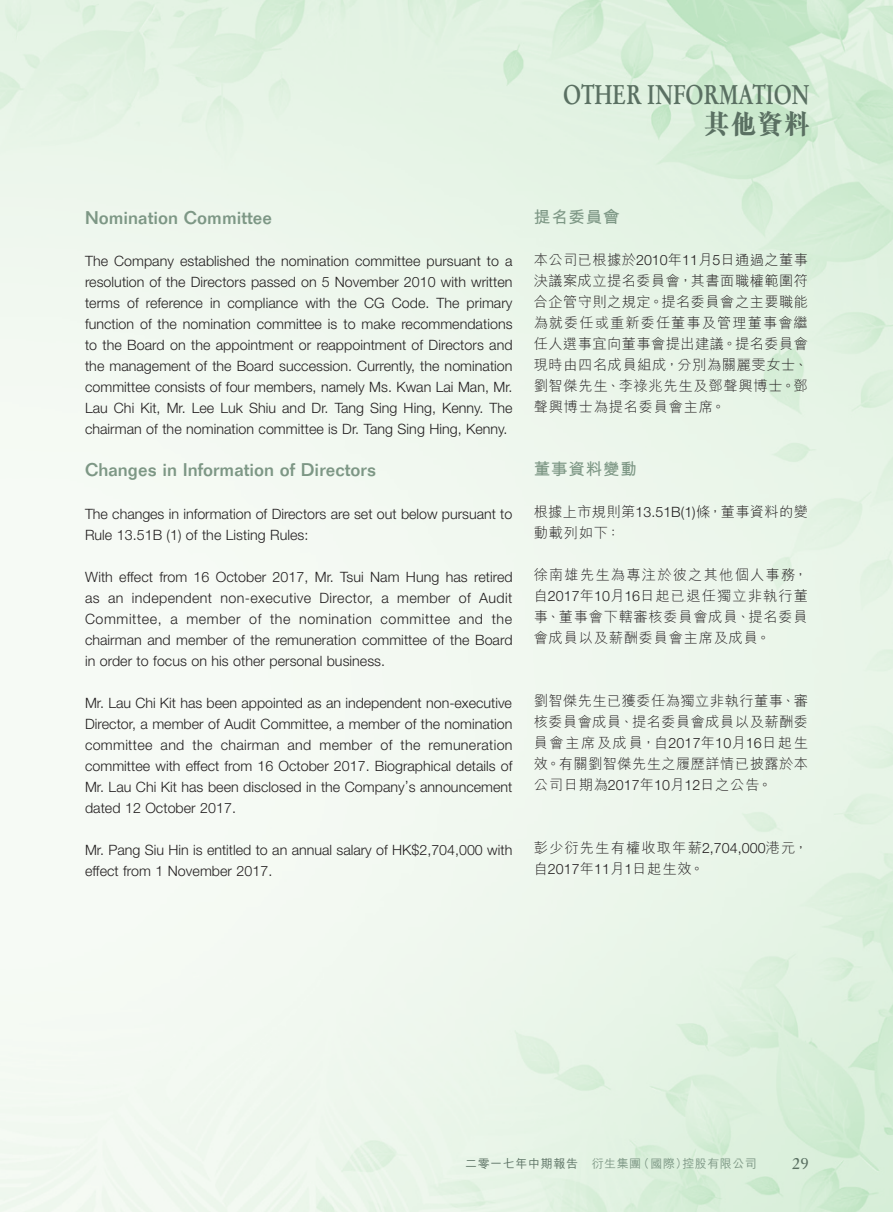
<style>
.page{position:relative;width:893px;height:1212px;background:#fff}
.page>*{position:absolute;margin:0;border:0;box-sizing:border-box;transform-origin:0 0}
.t1{font:700 27px "Stempel Garamond LT Std";color:#5a7062;scale:.75 1}
.t2{font:800 27px "M Sung HK";color:#5a7062;scale:.95 1}
.Heading_2{font:500 18px "Folio Std";letter-spacing:.005em;color:#7d9785}
.C_Heading_2{font:700 16.5px "M Hei HK";letter-spacing:.055em;color:#7d9785}
.t3{font:16.5px "Stempel Garamond LT Std";color:#5a7062}
.Body_Text{font:300 14.25px/21px "Helvetica Neue LT Std";letter-spacing:.005em;color:#231f20;text-align:justify}
.C_Body_Text{font:300 14.25px/21px "M Hei HK";letter-spacing:.05em;color:#231f20;text-align:justify}
.C_Body_Text-2{font:300 14.25px/21px "M Hei HK";letter-spacing:.08em;color:#231f20}
.C_Body_Text-3{font:300 14.25px/21px "M Hei HK";letter-spacing:.025em;color:#231f20}
.t4{font:500 12px "M Hei HK";letter-spacing:.04em;color:#7d9785}
.s1{font-family:"Helvetica Neue LT Std"}
.s2{color:#5a7062}
</style>
<div class="page">
<h1 class="t1" style="left:563px;top:78px;width:330px">OTHER INFORMATION</h1>
<h1 class="t2" style="left:704px;top:110px;width:112px">其他資料</h1>
<p class="Heading_2" style="left:85px;top:207px;width:189px">Nomination Committee</p>
<p class="Body_Text" style="left:85px;top:251px;width:429px">The Company established the nomination committee pursuant to a resolution of the Directors passed on 5 November 2010 with written terms of reference in compliance with the CG Code. The primary function of the nomination committee is to make recommendations to the Board on the appointment or reappointment of Directors and the management of the Board succession. Currently, the nomination committee consists of four members, namely Ms. Kwan Lai Man, Mr.<br>Lau Chi Kit, Mr. Lee Luk Shiu and Dr. Tang Sing Hing, Kenny. The chairman of the nomination committee is Dr. Tang Sing Hing, Kenny.</p>
<p class="Heading_2" style="left:85px;top:459px;width:292px">Changes in Information of Directors</p>
<p class="Body_Text" style="left:85px;top:503px;width:429px">The changes in information of Directors are set out below pursuant to<br>Rule 13.51B (1) of the Listing Rules:</p>
<p class="Body_Text" style="left:85px;top:566px;width:429px">With effect from 16 October 2017, Mr. Tsui Nam Hung has retired as an independent non-executive Director, a member of Audit Committee, a member of the nomination committee and the chairman and member of the remuneration committee of the Board in order to focus on his other personal business.</p>
<p class="Body_Text" style="left:85px;top:692px;width:429px">Mr. Lau Chi Kit has been appointed as an independent non-executive Director, a member of Audit Committee, a member of the nomination committee and the chairman and member of the remuneration committee with effect from 16 October 2017. Biographical details of Mr. Lau Chi Kit has been disclosed in the Company’s announcement dated 12 October 2017.</p>
<p class="Body_Text" style="left:85px;top:839px;width:429px">Mr. Pang Siu Hin is entitled to an annual salary of HK$2,704,000 with effect from 1 November 2017.</p>
<p class="C_Heading_2" style="left:534px;top:205px;width:87px">提名委員會</p>
<p class="C_Body_Text" style="left:534px;top:249px;width:276px">本公司已根據於<span class="s1">2010</span>年<span class="s1">11</span>月<span class="s1">5</span>日通過之董事決議案成立提名委員會，其書面職權範圍符合企管守則之規定。提名委員會之主要職能為就委任或重新委任董事及管理董事會繼任人選事宜向董事會提出建議。提名委員會現時由四名成員組成，分別為關麗雯女士、劉智傑先生、李祿兆先生及鄧聲興博士。鄧聲興博士為提名委員會主席。</p>
<p class="C_Heading_2" style="left:534px;top:457px;width:105px">董事資料變動</p>
<p class="C_Body_Text-3" style="left:534px;top:501px;width:276px">根據上市規則第<span class="s1">13.51B(1)</span>條，董事資料的變動載列如下：</p>
<p class="C_Body_Text" style="left:534px;top:564px;width:276px">徐南雄先生為專注於彼之其他個人事務，自<span class="s1">2017</span>年<span class="s1">10</span>月<span class="s1">16</span>日起已退任獨立非執行董事、董事會下轄審核委員會成員、提名委員會成員以及薪酬委員會主席及成員。</p>
<p class="C_Body_Text" style="left:534px;top:690px;width:276px">劉智傑先生已獲委任為獨立非執行董事、審核委員會成員、提名委員會成員以及薪酬委員會主席及成員，自<span class="s1">2017</span>年<span class="s1">10</span>月<span class="s1">16</span>日起生效。有關劉智傑先生之履歷詳情已披露於本公司日期為<span class="s1">2017</span>年<span class="s1">10</span>月<span class="s1">12</span>日之公告。</p>
<p class="C_Body_Text-2" style="left:534px;top:837px;width:276px">彭少衍先生有權收取年薪<span class="s1">2,704,000</span>港元，自<span class="s1">2017</span>年<span class="s1">11</span>月<span class="s1">1</span>日起生效。</p>
<p class="t4" style="left:465px;top:1155px;width:293px"><span class="s2">二零一七年中期報告</span> 衍生集團（國際）控股有限公司</p>
<p class="t3" style="left:792px;top:1153px;width:18px">29</p>
</div>
